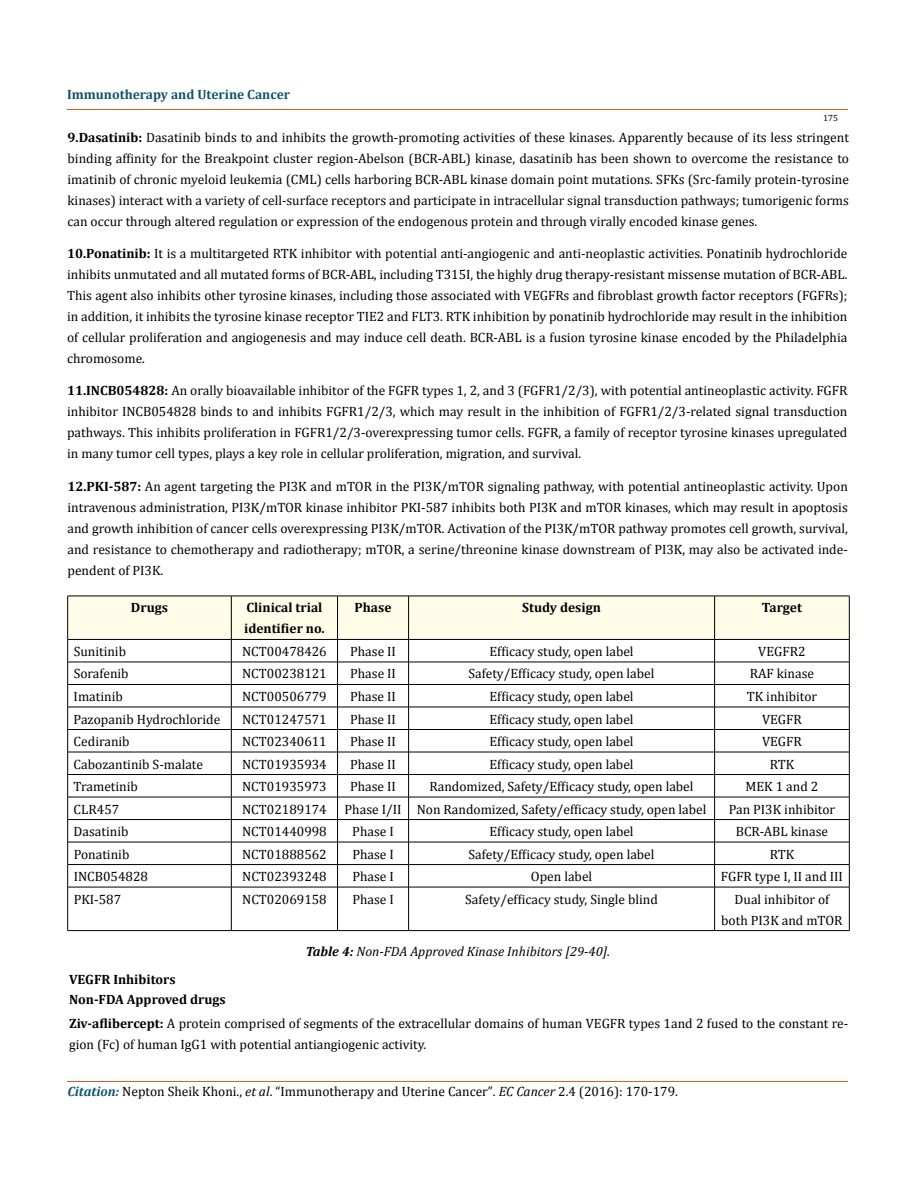
<style>
.page{position:relative;width:917px;height:1190px;background:#fff}
.page>*{position:absolute;margin:0;border:0;box-sizing:border-box;transform-origin:0 0}
.t1{font:13.5px/21px "Cambria";color:#000;text-align:justify}
.t2{font:700 13.5px/21px "Cambria";color:#000}
.t3{font:italic 13.5px "Cambria";color:#000}
.t4{font:700 13.5px "Cambria";color:#0e546a}
.t5{font:9px "Cambria";color:#000}
.s1{font-weight:700}
.s2{font-weight:700;font-style:italic;color:#0e546a}
.s3{font-style:italic}
.s4{font-size:13.35px}
</style>
<div class="page">
<hr style="left:68px;top:1081px;width:780px;height:1px;background:#e05d1a">
<hr style="left:67px;top:595px;width:164px;height:1px;background:#000">
<hr style="left:231px;top:595px;width:106px;height:1px;background:#000">
<hr style="left:337px;top:595px;width:71px;height:1px;background:#000">
<hr style="left:408px;top:595px;width:306px;height:1px;background:#000">
<hr style="left:714px;top:595px;width:135px;height:1px;background:#000">
<svg style="left:67px;top:596px;width:783px;height:291px"></svg>
<hr style="left:67px;top:886px;width:164px;height:1px;background:#000">
<hr style="left:67px;top:887px;width:1px;height:43px;background:#000">
<hr style="left:231px;top:886px;width:106px;height:1px;background:#000">
<hr style="left:231px;top:887px;width:1px;height:43px;background:#000">
<hr style="left:337px;top:886px;width:71px;height:1px;background:#000">
<hr style="left:337px;top:887px;width:1px;height:43px;background:#000">
<hr style="left:408px;top:886px;width:306px;height:1px;background:#000">
<hr style="left:408px;top:887px;width:1px;height:43px;background:#000">
<hr style="left:714px;top:886px;width:135px;height:1px;background:#000">
<hr style="left:714px;top:887px;width:1px;height:43px;background:#000">
<hr style="left:849px;top:887px;width:1px;height:43px;background:#000">
<hr style="left:67px;top:930px;width:164px;height:1px;background:#000">
<hr style="left:231px;top:930px;width:106px;height:1px;background:#000">
<hr style="left:337px;top:930px;width:71px;height:1px;background:#000">
<hr style="left:408px;top:930px;width:306px;height:1px;background:#000">
<hr style="left:714px;top:930px;width:135px;height:1px;background:#000">
<p class="t4" style="left:67px;top:85px;width:224px">Immunotherapy and Uterine Cancer</p>
<p class="t5" style="left:823px;top:113px;width:16px">175</p>
<p class="t1" style="left:68px;top:127px;width:783px"><span class="s1">9.Dasatinib:</span> Dasatinib binds to and inhibits the growth-promoting activities of these kinases. Apparently because of its less stringent binding affinity for the Breakpoint cluster region-Abelson (BCR-ABL) kinase, dasatinib has been shown to overcome the resistance to imatinib of chronic myeloid leukemia (CML) cells harboring BCR-ABL kinase domain point mutations. SFKs (Src-family protein-tyrosine kinases) interact with a variety of cell-surface receptors and participate in intracellular signal transduction pathways; tumorigenic forms can occur through altered regulation or expression of the endogenous protein and through virally encoded kinase genes.</p>
<p class="t1" style="left:67px;top:243px;width:781px"><span class="s1">10.Ponatinib:</span> It is a multitargeted RTK inhibitor with potential anti-angiogenic and anti-neoplastic activities. Ponatinib hydrochloride inhibits unmutated and all mutated forms of BCR-ABL, including T315I, the highly drug therapy-resistant missense mutation of BCR-ABL.<br>This agent also inhibits other tyrosine kinases, including those associated with VEGFRs and fibroblast growth factor receptors (FGFRs); in addition, it inhibits the tyrosine kinase receptor TIE2 and FLT3. RTK inhibition by ponatinib hydrochloride may result in the inhibition of cellular proliferation and angiogenesis and may induce cell death. BCR-ABL is a fusion tyrosine kinase encoded by the Philadelphia chromosome.</p>
<p class="t1" style="left:67px;top:379px;width:781px"><span class="s1">11.INCB054828:</span> An orally bioavailable inhibitor of the FGFR types 1, 2, and 3 (FGFR1/2/3), with potential antineoplastic activity. FGFR inhibitor INCB054828 binds to and inhibits FGFR1/2/3, which may result in the inhibition of FGFR1/2/3-related signal transduction pathways. This inhibits proliferation in FGFR1/2/3-overexpressing tumor cells. FGFR, a family of receptor tyrosine kinases upregulated in many tumor cell types, plays a key role in cellular proliferation, migration, and survival.</p>
<p class="t1" style="left:68px;top:475px;width:781px"><span class="s1">12.PKI-587:</span> An agent targeting the PI3K and mTOR in the PI3K/mTOR signaling pathway, with potential antineoplastic activity. Upon intravenous administration, PI3K/mTOR kinase inhibitor PKI-587 inhibits both PI3K and mTOR kinases, which may result in apoptosis and growth inhibition of cancer cells overexpressing PI3K/mTOR. Activation of the PI3K/mTOR pathway promotes cell growth, survival, and resistance to chemotherapy and radiotherapy; mTOR, a serine/threonine kinase downstream of PI3K, may also be activated inde&shy;pendent of PI3K.</p>
<p class="t2" style="left:131px;top:597px;width:39px">Drugs</p>
<p class="t2" style="left:244px;top:597px;width:82px">Clinical trial identifier no.</p>
<p class="t2" style="left:354px;top:597px;width:38px">Phase</p>
<p class="t2" style="left:522px;top:597px;width:80px">Study design</p>
<p class="t2" style="left:762px;top:597px;width:42px">Target</p>
<p class="t1" style="left:74px;top:641px;width:54px">Sunitinib</p>
<p class="t1" style="left:242px;top:641px;width:86px">NCT00478426</p>
<p class="t1" style="left:350px;top:641px;width:47px">Phase II</p>
<p class="t1" style="left:489px;top:641px;width:146px">Efficacy study, open label</p>
<p class="t1" style="left:758px;top:641px;width:49px">VEGFR2</p>
<p class="t1" style="left:74px;top:663px;width:56px">Sorafenib</p>
<p class="t1" style="left:242px;top:663px;width:86px">NCT00238121</p>
<p class="t1" style="left:350px;top:663px;width:47px">Phase II</p>
<p class="t1" style="left:468px;top:663px;width:187px">Safety/Efficacy study, open label</p>
<p class="t1" style="left:749px;top:663px;width:66px">RAF kinase</p>
<p class="t1" style="left:74px;top:686px;width:51px">Imatinib</p>
<p class="t1" style="left:242px;top:686px;width:86px">NCT00506779</p>
<p class="t1" style="left:350px;top:686px;width:47px">Phase II</p>
<p class="t1" style="left:489px;top:686px;width:146px">Efficacy study, open label</p>
<p class="t1" style="left:746px;top:686px;width:72px">TK inhibitor</p>
<p class="t1" style="left:74px;top:708px;width:148px">Pazopanib Hydrochloride</p>
<p class="t1" style="left:242px;top:708px;width:86px">NCT01247571</p>
<p class="t1" style="left:350px;top:708px;width:47px">Phase II</p>
<p class="t1" style="left:489px;top:708px;width:146px">Efficacy study, open label</p>
<p class="t1" style="left:762px;top:708px;width:41px">VEGFR</p>
<p class="t1" style="left:74px;top:731px;width:58px">Cediranib</p>
<p class="t1" style="left:242px;top:731px;width:86px">NCT02340611</p>
<p class="t1" style="left:350px;top:731px;width:47px">Phase II</p>
<p class="t1" style="left:489px;top:731px;width:146px">Efficacy study, open label</p>
<p class="t1" style="left:762px;top:731px;width:41px">VEGFR</p>
<p class="t1" style="left:74px;top:753px;width:131px">Cabozantinib S-malate</p>
<p class="t1" style="left:242px;top:753px;width:86px">NCT01935934</p>
<p class="t1" style="left:350px;top:753px;width:47px">Phase II</p>
<p class="t1" style="left:489px;top:753px;width:146px">Efficacy study, open label</p>
<p class="t1" style="left:769px;top:753px;width:26px">RTK</p>
<p class="t1" style="left:74px;top:776px;width:66px">Trametinib</p>
<p class="t1" style="left:242px;top:776px;width:86px">NCT01935973</p>
<p class="t1" style="left:350px;top:776px;width:47px">Phase II</p>
<p class="t1" style="left:429px;top:776px;width:265px">Randomized, Safety/Efficacy study, open label</p>
<p class="t1" style="left:745px;top:776px;width:74px">MEK 1 and 2</p>
<p class="t1" style="left:74px;top:798px;width:47px">CLR457</p>
<p class="t1" style="left:242px;top:798px;width:86px">NCT02189174</p>
<p class="t1" style="left:344px;top:798px;width:363px">Phase I/II Non Randomized, Safety/efficacy study, open label</p>
<p class="t1" style="left:728px;top:798px;width:108px">Pan PI3K inhibitor</p>
<p class="t1" style="left:74px;top:821px;width:56px">Dasatinib</p>
<p class="t1" style="left:242px;top:821px;width:86px">NCT01440998</p>
<p class="t1" style="left:352px;top:821px;width:43px">Phase I</p>
<p class="t1" style="left:489px;top:821px;width:146px">Efficacy study, open label</p>
<p class="t1" style="left:735px;top:821px;width:94px">BCR-ABL kinase</p>
<p class="t1" style="left:74px;top:843px;width:57px">Ponatinib</p>
<p class="t1" style="left:242px;top:843px;width:86px">NCT01888562</p>
<p class="t1" style="left:352px;top:843px;width:43px">Phase I</p>
<p class="t1" style="left:468px;top:843px;width:187px">Safety/Efficacy study, open label</p>
<p class="t1" style="left:769px;top:843px;width:26px">RTK</p>
<p class="t1" style="left:74px;top:866px;width:76px">INCB054828</p>
<p class="t1" style="left:242px;top:866px;width:86px">NCT02393248</p>
<p class="t1" style="left:352px;top:866px;width:43px">Phase I</p>
<p class="t1" style="left:531px;top:866px;width:63px">Open label</p>
<p class="t1" style="left:721px;top:866px;width:123px">FGFR type I, II and III</p>
<p class="t1" style="left:74px;top:888px;width:49px">PKI-587</p>
<p class="t1" style="left:242px;top:888px;width:86px">NCT02069158</p>
<p class="t1" style="left:352px;top:888px;width:43px">Phase I</p>
<p class="t1" style="left:465px;top:888px;width:194px">Safety/efficacy study, Single blind</p>
<p class="t1" style="left:721px;top:888px;width:123px;text-align:center">Dual inhibitor of both PI3K and mTOR</p>
<p class="t3" style="left:306px;top:941px;width:306px"><span class="s1">Table 4:</span> Non-FDA Approved Kinase Inhibitors [29-40].</p>
<p class="t2" style="left:69px;top:969px;width:158px;line-height:20.1px">VEGFR Inhibitors<br>Non-FDA Approved drugs</p>
<p class="t1" style="left:69px;top:1012px;width:780px"><span class="s1">Ziv-aflibercept:</span> A protein comprised of segments of the extracellular domains of human VEGFR types 1and 2 fused to the constant re&shy;gion (Fc) of human IgG1 with potential antiangiogenic activity.</p>
<p class="t1" style="left:67px;top:1081px;width:612px"><span class="s2">Citation:</span> Nepton Sheik Khoni., <span class="s3">et al</span>. “Immunotherapy and Uterine Cancer”<span class="s4">.</span> <span class="s3">EC Cancer</span> <span class="s4">2</span>.4 (2016): 170-179.</p>
</div>
